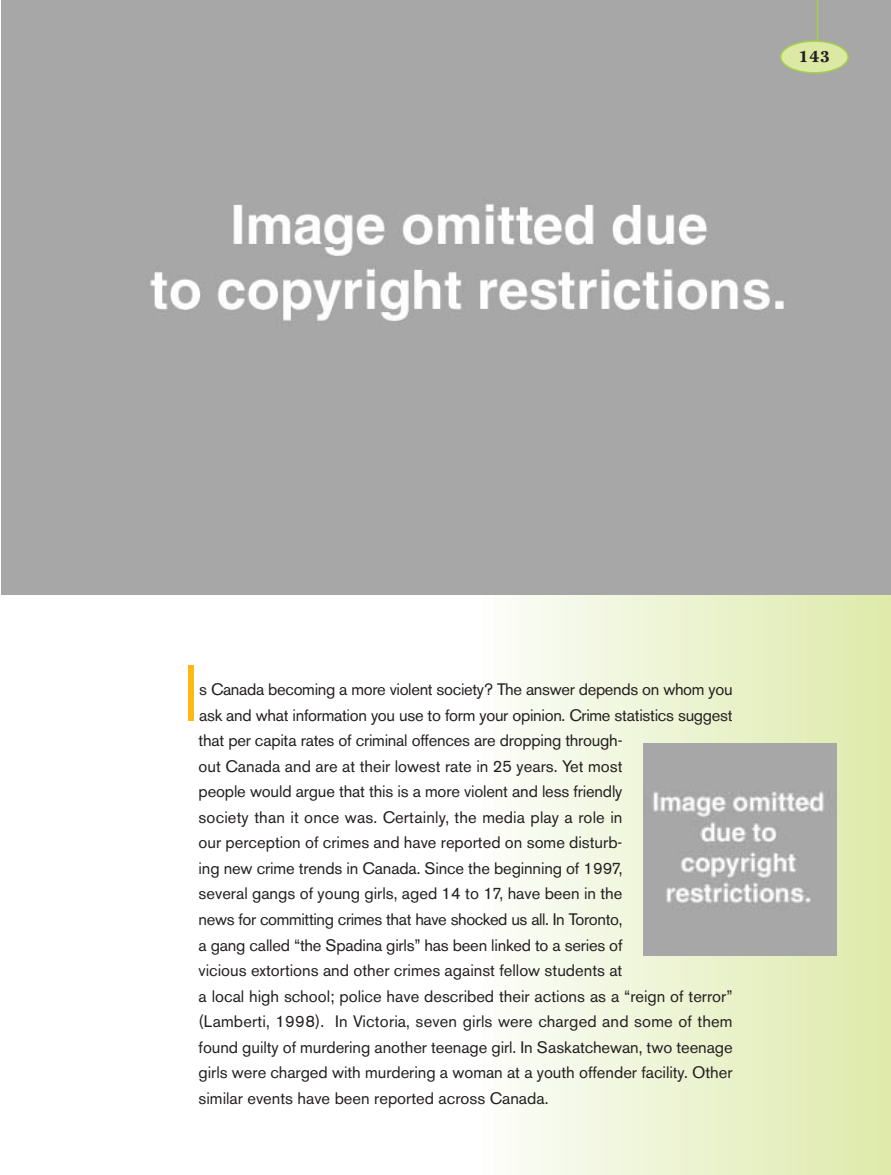
<style>
.page{position:relative;width:891px;height:1175px;background:#fff}
.page>*{position:absolute;margin:0;border:0;box-sizing:border-box;transform-origin:0 0}
.t1{font:300 78.9px "Akzidenz Grotesk BE";color:#fdb813}
.t2{font:16.5px/25.5px "Akzidenz Grotesk BE";color:#231f20}
.t3{font:700 16.5px "Esprit";color:#231f20}
</style>
<div class="page">
<div style="left:477px;top:586px;width:414px;height:588px;background:linear-gradient(to right,#fcfdfb,#dee9aa)"></div>
<div style="left:2px;top:0;width:889px;height:594px;background:#a7a7a7"></div>
<hr style="left:817px;top:0;width:1px;height:41px;background:#a4cf4c">
<svg style="left:780px;top:40px;width:69px;height:34px;background:#c9d69b"></svg>
<img style="left:644px;top:743px;width:193px;height:212px">
<p class="t3" style="left:799px;top:50px;width:33px">143</p>
<h1 class="t1" style="left:182px;top:665px;width:20px">I</h1>
<p class="t2" style="left:199px;top:678px;width:536px">s Canada becoming a more violent society? The answer depends on whom you ask and what information you use to form your opinion. Crime statistics suggest that per capita rates of criminal offences are dropping through-<br>out Canada and are at their lowest rate in 25 years. Yet most<br>people would argue that this is a more violent and less friendly<br>society than it once was. Certainly, the media play a role in<br>our perception of crimes and have reported on some disturb-<br>ing new crime trends in Canada. Since the beginning of 1997,<br>several gangs of young girls, aged 14 to 17, have been in the<br>news for committing crimes that have shocked us all. In Toronto,<br>a gang called “the Spadina girls” has been linked to a series of<br>vicious extortions and other crimes against fellow students at<br>a local high school; police have described their actions as a “reign of terror” (Lamberti, 1998). In Victoria, seven girls were charged and some of them found guilty of murdering another teenage girl. In Saskatchewan, two teenage girls were charged with murdering a woman at a youth offender facility. Other similar events have been reported across Canada.</p>
</div>
